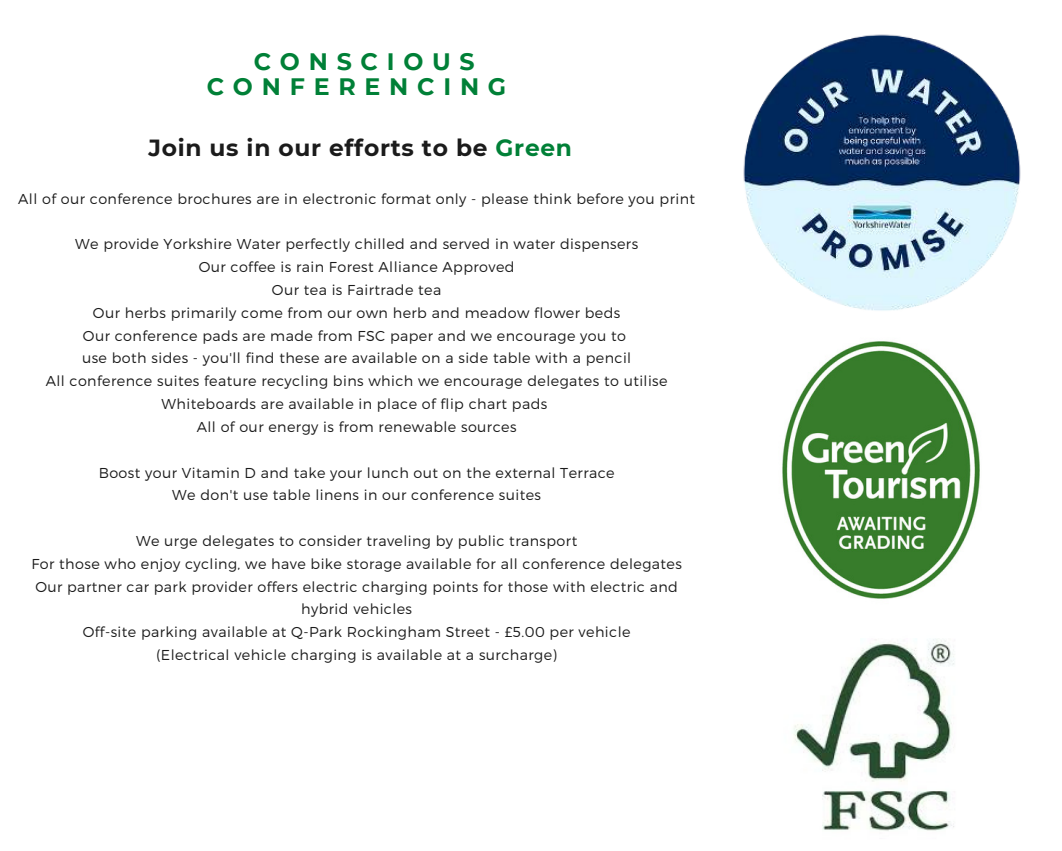
<style>
.page{position:relative;width:1062px;height:851px;background:#fff}
.page>*{position:absolute;margin:0;border:0;box-sizing:border-box;transform-origin:0 0}
.t1{font:700 23.7px/24.8px "Montserrat";letter-spacing:.37em;color:#008037}
.t2{font:700 23.25px "Montserrat";letter-spacing:.03em;color:#1b1b1b}
.t3{font:300 14.4px/22.8px "Montserrat";letter-spacing:.03em;color:#1b1b1b;text-align:center}
.s1{color:#008037}
</style>
<div class="page">
<img style="left:743px;top:34px;width:278px;height:277px">
<img style="left:782px;top:341px;width:198px;height:258px">
<img style="left:793px;top:639px;width:162px;height:192px">
<h1 class="t1" style="left:207px;top:48px;width:301px;text-indent:47px">CONSCIOUS<br>CONFERENCING</h1>
<h2 class="t2" style="left:148px;top:131px;width:425px">Join us in our efforts to be <span class="s1">Green</span></h2>
<p class="t3" style="left:18px;top:187px;width:678px">All of our conference brochures are in electronic format only - please think before you print</p>
<p class="t3" style="left:46px;top:233px;width:623px">We provide Yorkshire Water perfectly chilled and served in water dispensers<br>Our coffee is rain Forest Alliance Approved<br>Our tea is Fairtrade tea<br>Our herbs primarily come from our own herb and meadow flower beds<br>Our conference pads are made from FSC paper and we encourage you to<br>use both sides - you'll find these are available on a side table with a pencil<br>All conference suites feature recycling bins which we encourage delegates to utilise Whiteboards are available in place of flip chart pads<br>All of our energy is from renewable sources</p>
<p class="t3" style="left:99px;top:461px;width:517px">Boost your Vitamin D and take your lunch out on the external Terrace<br>We don't use table linens in our conference suites</p>
<p class="t3" style="left:31px;top:529px;width:652px">We urge delegates to consider traveling by public transport<br>For those who enjoy cycling, we have bike storage available for all conference delegates Our partner car park provider offers electric charging points for those with electric and hybrid vehicles<br>Off-site parking available at Q-Park Rockingham Street - £5.00 per vehicle<br>(Electrical vehicle charging is available at a surcharge)</p>
</div>
